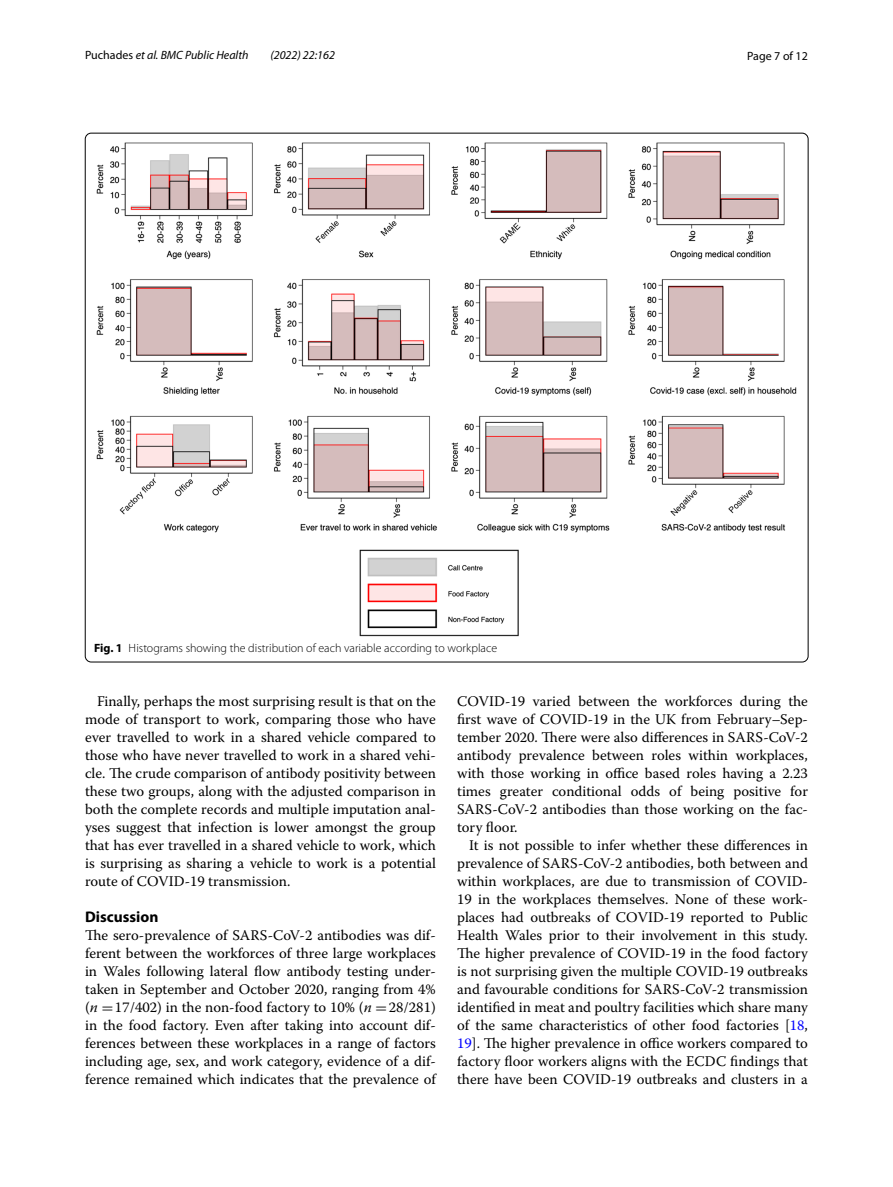
<style>
.page{position:relative;width:893px;height:1187px;background:#fff}
.page>*{position:absolute;margin:0;border:0;box-sizing:border-box;transform-origin:0 0}
.t1{font:700 15.45px "Myriad Pro";color:#000}
.t2{font:14.7px/18px "Warnock Pro";color:#000;text-align:justify}
.t3{font:300 12px "Myriad Pro";color:#000}
.t4{font:italic 12px "Myriad Pro";color:#000}
.t5{font:12px "Myriad Pro";color:#000}
.s1{font-style:normal}
.s2{font-weight:700}
.s3{font-style:italic}
.s4{font-family:"MTSY"}
.s5{color:#00f}
</style>
<div class="page">
<img style="left:96px;top:142px;width:701px;height:495px">
<p class="t4" style="left:85px;top:48px;width:165px"><span class="s1">Puchades</span> et al. BMC Public Health</p>
<p class="t4" style="left:270px;top:48px;width:66px">(2022) 22:162</p>
<p class="t5" style="left:747px;top:48px;width:62px">Page 7 of 12</p>
<p class="t3" style="left:94px;top:641px;width:404px"><span class="s2">Fig. 1</span> Histograms showing the distribution of each variable according to workplace</p>
<p class="t2" style="left:85px;top:691px;width:352px;text-indent:12px">Finally, perhaps the most surprising result is that on the mode of transport to work, comparing those who have ever travelled to work in a shared vehicle compared to those who have never travelled to work in a shared vehi&shy;cle. The crude comparison of antibody positivity between these two groups, along with the adjusted comparison in both the complete records and multiple imputation anal&shy;yses suggest that infection is lower amongst the group that has ever travelled in a shared vehicle to work, which is surprising as sharing a vehicle to work is a potential route of COVID-19 transmission.</p>
<p class="t1" style="left:85px;top:906px;width:75px">Discussion</p>
<p class="t2" style="left:85px;top:925px;width:352px">The sero-prevalence of SARS-CoV-2 antibodies was dif&shy;ferent between the workforces of three large workplaces in Wales following lateral flow antibody testing under&shy;taken in September and October 2020, ranging from 4% (<span class="s3">n</span> <span class="s4">=</span>17/402) in the non-food factory to 10% (<span class="s3">n</span> <span class="s4">=</span>28/281) in the food factory. Even after taking into account dif&shy;ferences between these workplaces in a range of factors including age, sex, and work category, evidence of a dif&shy;ference remained which indicates that the prevalence of</p>
<p class="t2" style="left:457px;top:691px;width:352px">COVID-19 varied between the workforces during the first wave of COVID-19 in the UK from February–Sep&shy;tember 2020. There were also differences in SARS-CoV-2 antibody prevalence between roles within workplaces, with those working in office based roles having a 2.23 times greater conditional odds of being positive for SARS-CoV-2 antibodies than those working on the fac&shy;tory floor.</p>
<p class="t2" style="left:457px;top:835px;width:352px;text-indent:12px">It is not possible to infer whether these differences in prevalence of SARS-CoV-2 antibodies, both between and within workplaces, are due to transmission of COVID-19 in the workplaces themselves. None of these work&shy;places had outbreaks of COVID-19 reported to Public Health Wales prior to their involvement in this study.<br>The higher prevalence of COVID-19 in the food factory is not surprising given the multiple COVID-19 outbreaks and favourable conditions for SARS-CoV-2 transmission identified in meat and poultry facilities which share many of the same characteristics of other food factories [<span class="s5">18</span>, <span class="s5">19</span>]. The higher prevalence in office workers compared to factory floor workers aligns with the ECDC findings that there have been COVID-19 outbreaks and clusters in a</p>
</div>
